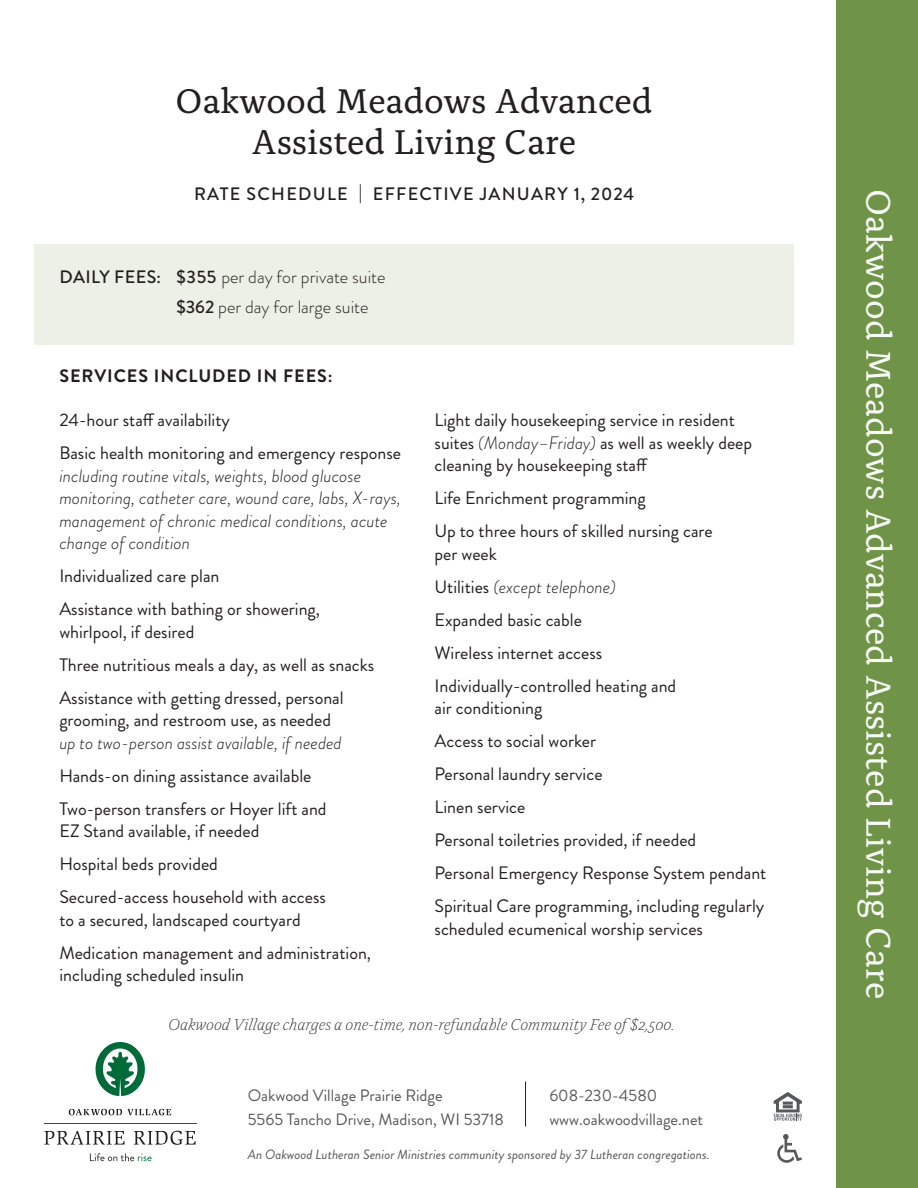
<style>
.page{position:relative;width:918px;height:1188px;background:#fff}
.page>*{position:absolute;margin:0;border:0;box-sizing:border-box;transform-origin:0 0}
.t1{font:36px "Alda OT";color:#fff}
.t2{font:36px/40.5px "Alda OT";color:#231f20;text-align:center}
.t3{font:18px/22.5px "Brandon Grotesque";color:#231f20}
.t4{font:italic 300 18px/22.5px "Brandon Grotesque";color:#231f20}
.t5{font:300 18px/30px "Brandon Grotesque";color:#231f20}
.t6{font:500 18px "Brandon Grotesque";letter-spacing:.07em;color:#231f20}
.t7{font:700 18px "Brandon Grotesque";letter-spacing:.05em;color:#231f20}
.t8{font:16.5px "Brandon Grotesque";color:#57585a}
.t9{font:italic 300 16.5px "Alda OT";color:#231f20}
.t10{font:italic 13.5px "Brandon Grotesque";color:#57585a}
.s1{font-weight:500}
.s2{font-weight:400;font-style:normal}
.s3{font-weight:300;font-style:italic}
</style>
<div class="page">
<div style="left:836px;top:0;width:82px;height:1188px;background:#6f9448"></div>
<div style="left:34px;top:244px;width:760px;height:101px;background:#edf0e6"></div>
<svg style="left:774px;top:1092px;width:28px;height:29px"></svg>
<svg style="left:777px;top:1134px;width:25px;height:29px"></svg>
<hr style="left:44px;top:1123px;width:152px;height:1px;background:#006b39">
<svg style="left:44px;top:1131px;width:81px;height:14px"></svg>
<svg style="left:134px;top:1131px;width:62px;height:14px"></svg>
<svg style="left:69px;top:1109px;width:102px;height:6px"></svg>
<svg style="left:90px;top:1153px;width:62px;height:8px"></svg>
<svg style="left:95px;top:1042px;width:50px;height:54px"></svg>
<hr style="left:525px;top:1082px;width:1px;height:44px;background:#231f20">
<p class="t2" style="left:175px;top:84px;width:479px">Oakwood Meadows Advanced<br>Assisted Living Care</p>
<p class="t6" style="left:194px;top:182px;width:442px">RATE SCHEDULE | EFFECTIVE JANUARY 1, 2024</p>
<p class="t5" style="left:176px;top:262px;width:211px;text-indent:-117px"><span class="s1">DAILY FEES: $355</span> per day for private suite <span class="s1">$362</span> per day for large suite</p>
<p class="t7" style="left:59px;top:364px;width:275px">SERVICES INCLUDED IN FEES:</p>
<p class="t3" style="left:59px;top:409px;width:172px">24-hour staff availability</p>
<p class="t4" style="left:59px;top:442px;width:343px"><span class="s2">Basic health monitoring and emergency response </span>including routine vitals, weights, blood glucose monitoring, catheter care, wound care, labs, X-rays, management of chronic medical conditions, acute change of condition</p>
<p class="t3" style="left:59px;top:560px;width:262px;line-height:33px">Individualized care plan<br>Assistance with bathing or showering,</p>
<p class="t3" style="left:59px;top:621px;width:137px">whirlpool, if desired</p>
<p class="t3" style="left:59px;top:654px;width:316px">Three nutritious meals a day, as well as snacks</p>
<p class="t3" style="left:59px;top:687px;width:286px">Assistance with getting dressed, personal grooming, and restroom use, as needed <span class="s3">up to two-person assist available, if needed</span></p>
<p class="t3" style="left:59px;top:765px;width:254px">Hands-on dining assistance available</p>
<p class="t3" style="left:59px;top:798px;width:269px">Two-person transfers or Hoyer lift and<br>EZ Stand available, if needed</p>
<p class="t3" style="left:59px;top:853px;width:160px">Hospital beds provided</p>
<p class="t3" style="left:59px;top:886px;width:268px">Secured-access household with access to a secured, landscaped courtyard</p>
<p class="t3" style="left:59px;top:942px;width:313px">Medication management and administration, including scheduled insulin</p>
<p class="t3" style="left:435px;top:409px;width:319px">Light daily housekeeping service in resident suites <span class="s3">(Monday–Friday)</span> as well as weekly deep cleaning by housekeeping staff</p>
<p class="t3" style="left:435px;top:487px;width:213px">Life Enrichment programming</p>
<p class="t3" style="left:435px;top:520px;width:280px">Up to three hours of skilled nursing care per week</p>
<p class="t4" style="left:435px;top:575px;width:183px"><span class="s2">Utilities</span> (except telephone)</p>
<p class="t3" style="left:435px;top:609px;width:149px">Expanded basic cable</p>
<p class="t3" style="left:435px;top:642px;width:169px">Wireless internet access</p>
<p class="t3" style="left:435px;top:675px;width:243px">Individually-controlled heating and air conditioning</p>
<p class="t3" style="left:435px;top:730px;width:163px">Access to social worker</p>
<p class="t3" style="left:435px;top:763px;width:169px">Personal laundry service</p>
<p class="t3" style="left:435px;top:796px;width:92px">Linen service</p>
<p class="t3" style="left:435px;top:829px;width:263px">Personal toiletries provided, if needed</p>
<p class="t3" style="left:435px;top:857px;width:333px;line-height:33px">Personal Emergency Response System pendant<br>Spiritual Care programming, including regularly</p>
<p class="t3" style="left:435px;top:918px;width:270px">scheduled ecumenical worship services</p>
<p class="t9" style="left:168px;top:1017px;width:508px">Oakwood Village charges a one-time, non-refundable Community Fee of$2,500.</p>
<p class="t8" style="left:248px;top:1084px;width:196px">Oakwood Village Prairie Ridge</p>
<p class="t8" style="left:549px;top:1084px;width:109px">608-230-4580</p>
<p class="t8" style="left:248px;top:1108px;width:258px">5565 Tancho Drive, Madison, WI 53718</p>
<p class="t8" style="left:549px;top:1108px;width:155px">www.oakwoodvillage.net</p>
<p class="t10" style="left:248px;top:1145px;width:463px">An Oakwood Lutheran Senior Ministries community sponsored by 37 Lutheran congregations.</p>
<h1 class="t1" style="left:894px;top:189px;width:812px;rotate:90deg">Oakwood Meadows Advanced Assisted Living Care</h1>
</div>
